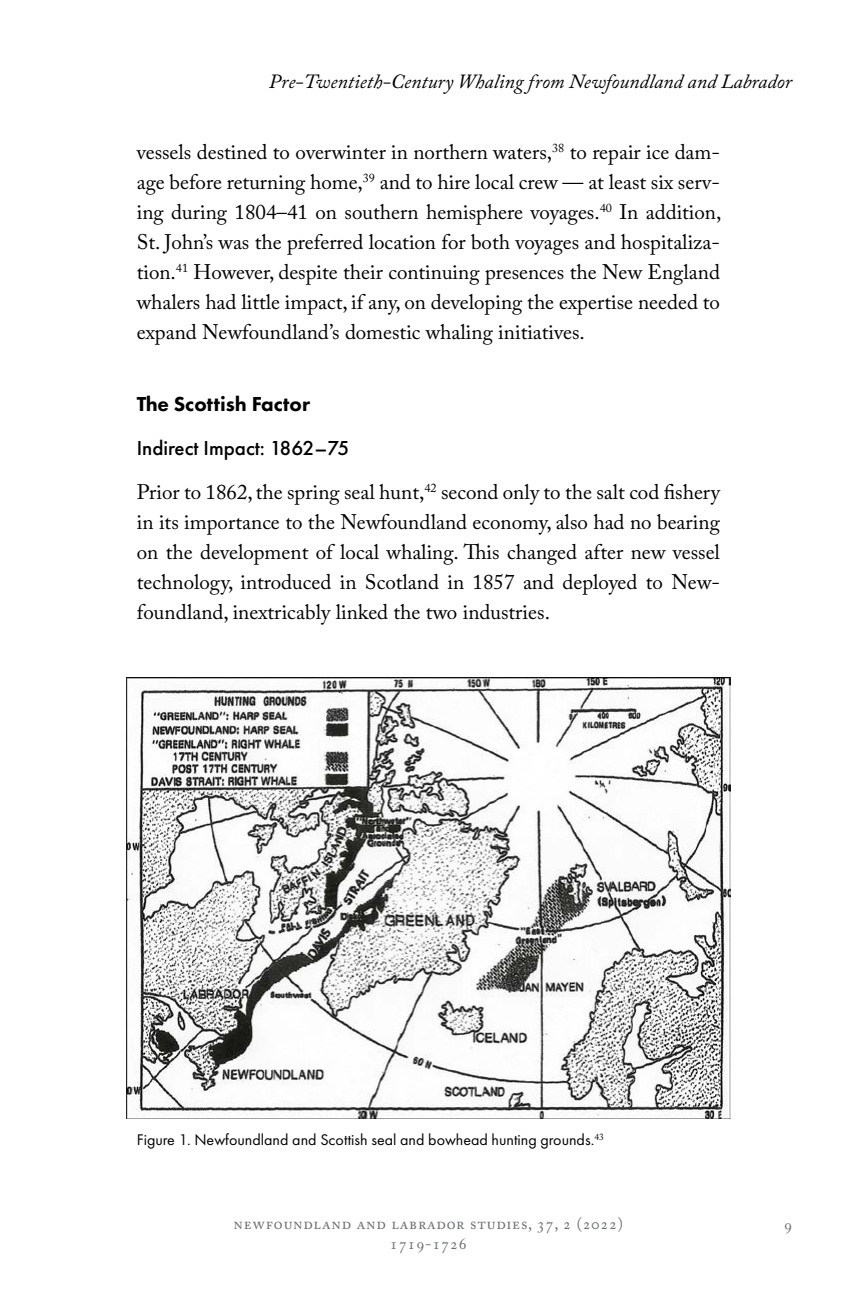
<style>
.page{position:relative;width:864px;height:1296px;background:#fff}
.page>*{position:absolute;margin:0;border:0;box-sizing:border-box;transform-origin:0 0}
.t1{font:21px/30px "Adobe Caslon Pro";color:#000;text-align:justify}
.t2{font:500 21px "Futura PT";color:#000}
.t3{font:800 21px "Futura PT";color:#000}
.t4{font:italic 20px "Adobe Caslon Pro";color:#000}
.t5{font:16px "Futura PT";color:#000}
.t6{font:16px "Adobe Caslon Pro";letter-spacing:.05em;color:#6d6e71}
</style>
<div class="page">
<img style="left:127px;top:677px;width:603px;height:442px">
<p class="t4" style="left:269px;top:69px;width:525px">Pre-Twentieth-Century Whaling from Newfoundland and Labrador</p>
<p class="t1" style="left:137px;top:137px;width:586px">vessels destined to overwinter in northern waters,<sup>38</sup> to repair ice dam&shy;age before returning home,<sup>39</sup> and to hire local crew — at least six serv&shy;ing during 1804–41 on southern hemisphere voyages.<sup>40</sup> In addition, St. John’s was the preferred location for both voyages and hospitaliza&shy;tion.<sup>41</sup> However, despite their continuing presences the New England whalers had little impact, if any, on developing the expertise needed to expand Newfoundland’s domestic whaling initiatives.</p>
<p class="t3" style="left:137px;top:391px;width:175px">The Scottish Factor</p>
<p class="t2" style="left:137px;top:436px;width:214px">Indirect Impact: 1862–75</p>
<p class="t1" style="left:137px;top:477px;width:585px">Prior to 1862, the spring seal hunt,<sup>42</sup> second only to the salt cod fishery in its importance to the Newfoundland economy, also had no bearing on the development of local whaling. This changed after new vessel technology, introduced in Scotland in 1857 and deployed to New&shy;foundland, inextricably linked the two industries.</p>
<p class="t5" style="left:137px;top:1130px;width:468px">Figure 1. Newfoundland and Scottish seal and bowhead hunting grounds.<sup>43</sup></p>
<p class="t6" style="left:234px;top:1214px;width:391px">newfoundland and labrador studies, 37, 2 (2022)</p>
<p class="t6" style="left:784px;top:1216px;width:9px">9</p>
<p class="t6" style="left:390px;top:1234px;width:78px">1719-1726</p>
</div>
